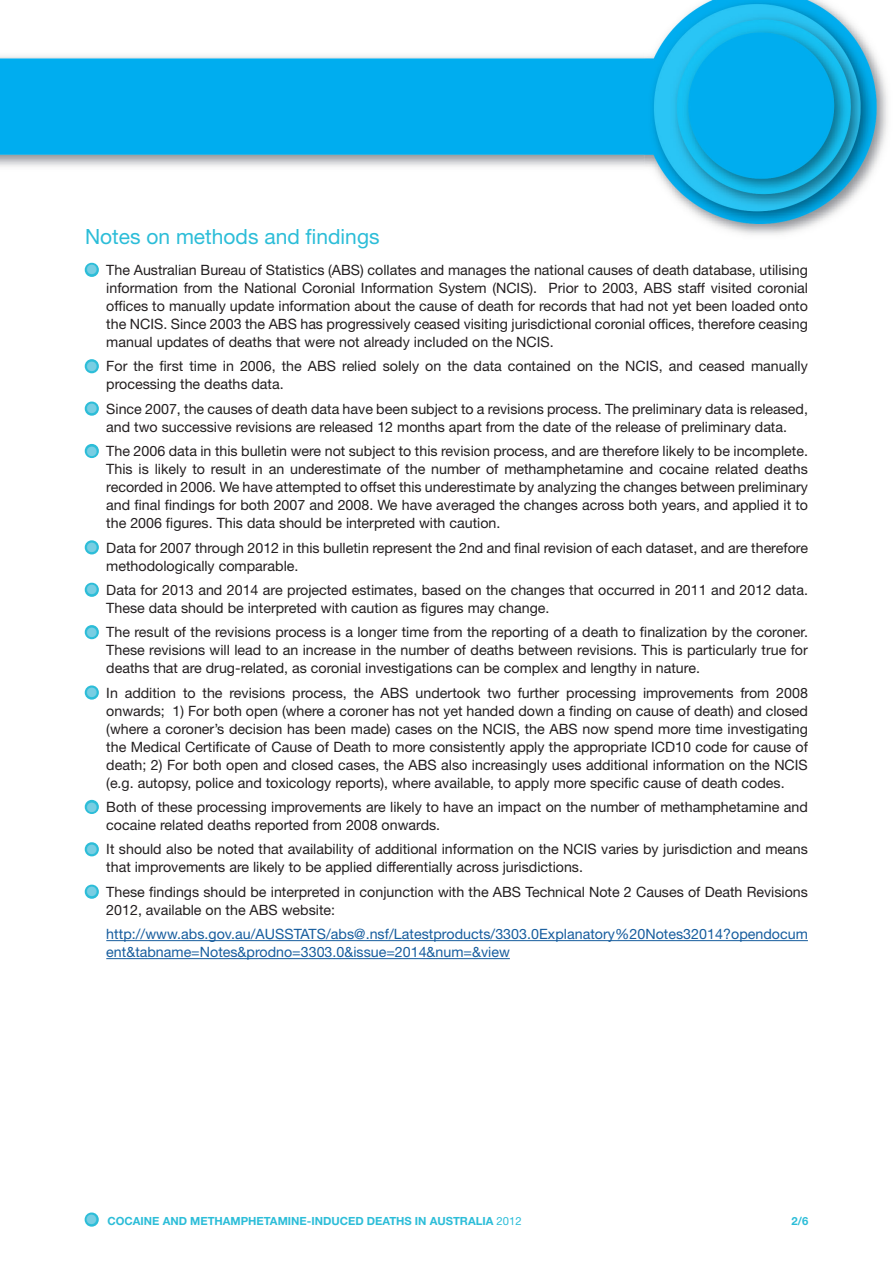
<style>
.page{position:relative;width:893px;height:1263px;background:#fff}
.page>*{position:absolute;margin:0;border:0;box-sizing:border-box;transform-origin:0 0}
._01__Header_1{font:21px "Helvetica Neue LT Std";color:#2cbdd8}
._02__Bullet_1{font:14.25px/18px "Helvetica Neue LT Std";color:#231f20}
._02__Bullet_1-2{font:14.25px/18px "Helvetica Neue LT Std";letter-spacing:.005em;color:#175d9e}
._02__Note{font:700 11.25px "Helvetica Neue LT Std";color:#2cbdd8}
.s1{font-weight:900;font-size:27px;color:#78cee3}
.s2{font-weight:400}
</style>
<div class="page">
<img style="left:0;top:0;width:888px;height:235px">
<div style="left:85px;top:1212px;width:14px;height:15px;border:4px solid #2cbdd8;border-radius:50%"></div>
<hr style="left:106px;top:940px;width:702px;height:1px;background:#175d9e">
<hr style="left:106px;top:958px;width:404px;height:1px;background:#175d9e">
<div style="left:85px;top:263px;width:14px;height:14px;border:4px solid #2cbdd8;border-radius:50%"></div>
<div style="left:85px;top:359px;width:14px;height:14px;border:4px solid #2cbdd8;border-radius:50%"></div>
<div style="left:85px;top:402px;width:14px;height:14px;border:4px solid #2cbdd8;border-radius:50%"></div>
<div style="left:85px;top:444px;width:14px;height:14px;border:4px solid #2cbdd8;border-radius:50%"></div>
<div style="left:85px;top:540px;width:14px;height:14px;border:4px solid #2cbdd8;border-radius:50%"></div>
<div style="left:85px;top:583px;width:14px;height:14px;border:4px solid #2cbdd8;border-radius:50%"></div>
<div style="left:85px;top:625px;width:14px;height:14px;border:4px solid #2cbdd8;border-radius:50%"></div>
<div style="left:85px;top:685px;width:14px;height:15px;border:4px solid #2cbdd8;border-radius:50%"></div>
<div style="left:85px;top:800px;width:14px;height:14px;border:4px solid #2cbdd8;border-radius:50%"></div>
<div style="left:85px;top:842px;width:14px;height:14px;border:4px solid #2cbdd8;border-radius:50%"></div>
<div style="left:85px;top:885px;width:14px;height:14px;border:4px solid #2cbdd8;border-radius:50%"></div>
<p class="_01__Header_1" style="left:85px;top:224px;width:296px">Notes on methods and findings</p>
<p class="_02__Bullet_1" style="left:106px;top:261px;width:703px;text-align:justify;text-indent:-21px"><span class="s1">•</span> The Australian Bureau of Statistics (ABS) collates and manages the national causes of death database, utilising information from the National Coronial Information System (NCIS). Prior to 2003, ABS staff visited coronial offices to manually update information about the cause of death for records that had not yet been loaded onto the NCIS. Since 2003 the ABS has progressively ceased visiting jurisdictional coronial offices, therefore ceasing manual updates of deaths that were not already included on the NCIS.</p>
<p class="_02__Bullet_1" style="left:106px;top:357px;width:703px;text-indent:-21px"><span class="s1">•</span> For the first time in 2006, the ABS relied solely on the data contained on the NCIS, and ceased manually processing the deaths data.</p>
<p class="_02__Bullet_1" style="left:85px;top:399px;width:724px;text-align:center"><span class="s1">•</span> Since 2007, the causes of death data have been subject to a revisions process. The preliminary data is released, and two successive revisions are released 12 months apart from the date of the release of preliminary data.</p>
<p class="_02__Bullet_1" style="left:106px;top:442px;width:703px;text-align:justify;text-indent:-21px"><span class="s1">•</span> The 2006 data in this bulletin were not subject to this revision process, and are therefore likely to be incomplete.<br>This is likely to result in an underestimate of the number of methamphetamine and cocaine related deaths recorded in 2006. We have attempted to offset this underestimate by analyzing the changes between preliminary and final findings for both 2007 and 2008. We have averaged the changes across both years, and applied it to the 2006 figures. This data should be interpreted with caution.</p>
<p class="_02__Bullet_1" style="left:106px;top:538px;width:703px;text-indent:-21px"><span class="s1">•</span> Data for 2007 through 2012 in this bulletin represent the 2nd and final revision of each dataset, and are therefore methodologically comparable.</p>
<p class="_02__Bullet_1" style="left:106px;top:581px;width:703px;text-indent:-21px"><span class="s1">•</span> Data for 2013 and 2014 are projected estimates, based on the changes that occurred in 2011 and 2012 data.<br>These data should be interpreted with caution as figures may change.</p>
<p class="_02__Bullet_1" style="left:106px;top:623px;width:703px;text-align:justify;text-indent:-21px"><span class="s1">•</span> The result of the revisions process is a longer time from the reporting of a death to finalization by the coroner.<br>These revisions will lead to an increase in the number of deaths between revisions. This is particularly true for deaths that are drug-related, as coronial investigations can be complex and lengthy in nature.</p>
<p class="_02__Bullet_1" style="left:106px;top:683px;width:703px;text-align:justify;text-indent:-21px"><span class="s1">•</span> In addition to the revisions process, the ABS undertook two further processing improvements from 2008 onwards; 1) For both open (where a coroner has not yet handed down a finding on cause of death) and closed (where a coroner’s decision has been made) cases on the NCIS, the ABS now spend more time investigating the Medical Certificate of Cause of Death to more consistently apply the appropriate ICD10 code for cause of death; 2) For both open and closed cases, the ABS also increasingly uses additional information on the NCIS (e.g. autopsy, police and toxicology reports), where available, to apply more specific cause of death codes.</p>
<p class="_02__Bullet_1" style="left:106px;top:798px;width:703px;text-indent:-21px"><span class="s1">•</span> Both of these processing improvements are likely to have an impact on the number of methamphetamine and cocaine related deaths reported from 2008 onwards.</p>
<p class="_02__Bullet_1" style="left:106px;top:840px;width:703px;text-indent:-21px"><span class="s1">•</span> It should also be noted that availability of additional information on the NCIS varies by jurisdiction and means that improvements are likely to be applied differentially across jurisdictions.</p>
<p class="_02__Bullet_1" style="left:106px;top:882px;width:703px;text-indent:-21px"><span class="s1">•</span> These findings should be interpreted in conjunction with the ABS Technical Note 2 Causes of Death Revisions<br>2012, available on the ABS website:</p>
<p class="_02__Bullet_1-2" style="left:106px;top:925px;width:703px">http://www.abs.gov.au/AUSSTATS/abs@.nsf/Latestproducts/3303.0Explanatory%20Notes32014?opendocum ent&amp;tabname=Notes&amp;prodno=3303.0&amp;issue=2014&amp;num=&amp;view</p>
<p class="_02__Note" style="left:85px;top:1214px;width:438px"><span class="s1">•</span> COCAINE AND METHAMPHETAMINE-INDUCED DEATHS IN AUSTRALIA <span class="s2">2012</span></p>
<p class="_02__Note" style="left:791px;top:1214px;width:18px">2/6</p>
</div>
